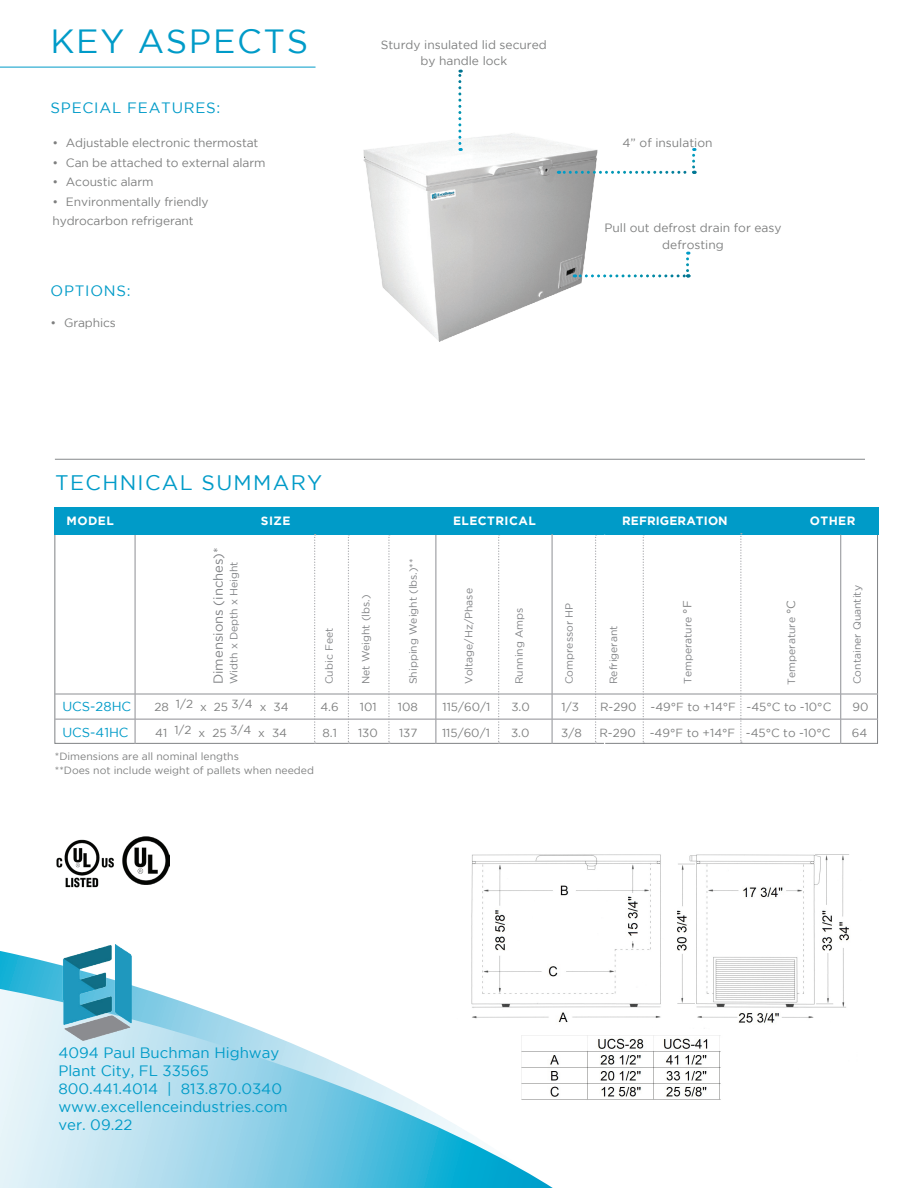
<style>
.page{position:relative;width:918px;height:1188px;background:#fff}
.page>*{position:absolute;margin:0;border:0;box-sizing:border-box;transform-origin:0 0}
.t1{font:33.45px "Gotham";letter-spacing:.05em;color:#009bc8}
.t2{font:21px "Gotham";letter-spacing:.065em;color:#009bc8}
.t3{font:15px/18px "Gotham";color:#009bc8}
.t4{font:15px "Gotham";letter-spacing:.05em;color:#009bc8}
.t5{font:13.05px "Gotham";color:#808285}
.t6{font:13.05px "Gotham";color:#009bc8}
.t7{font:12px/16.5px "Gotham";letter-spacing:-.01em;color:#7f8080;text-align:center}
.t8{font:700 12px "Gotham";letter-spacing:.04em;color:#fff}
.t9{font:700 12px "Gotham";letter-spacing:.01em;color:#fff}
.t10{font:11.7px "Gotham";color:#7f8080}
.t11{font:10.5px "Gotham";color:#808285}
.t12{font:10.5px/14.4px "Gotham";color:#7f8080}
.s1{font-size:11.7px;color:#7f8080}
</style>
<div class="page">
<img style="left:364px;top:133px;width:234px;height:208px">
<svg style="left:0;top:951px;width:62px;height:38px"></svg>
<svg style="left:0;top:989px;width:553px;height:199px"></svg>
<svg style="left:643px;top:535px;width:1px;height:207px"></svg>
<hr style="left:134px;top:535px;width:2px;height:209px;background:#a8a9ad">
<hr style="left:435px;top:535px;width:2px;height:209px;background:#a8a9ad">
<svg style="left:388px;top:535px;width:2px;height:209px"></svg>
<svg style="left:595px;top:535px;width:2px;height:209px"></svg>
<svg style="left:348px;top:535px;width:1px;height:209px"></svg>
<svg style="left:498px;top:535px;width:2px;height:209px"></svg>
<div style="left:54px;top:507px;width:824px;height:28px;background:#009bc8"></div>
<svg style="left:314px;top:534px;width:2px;height:210px"></svg>
<hr style="left:840px;top:535px;width:1px;height:209px;background:#a8a9ad">
<hr style="left:54px;top:693px;width:824px;height:2px;background:#a8a9ad">
<hr style="left:55px;top:459px;width:810px;height:1px;background:#939598">
<hr style="left:551px;top:534px;width:2px;height:210px;background:#a8a9ad">
<svg style="left:458px;top:70px;width:3px;height:81px"></svg>
<svg style="left:574px;top:252px;width:115px;height:25px"></svg>
<hr style="left:0;top:67px;width:316px;height:1px;background:#009bc8">
<img style="left:62px;top:945px;width:82px;height:99px">
<svg style="left:558px;top:148px;width:137px;height:26px"></svg>
<hr style="left:55px;top:719px;width:823px;height:1px;background:#a8a9ad">
<img style="left:453px;top:854px;width:396px;height:263px">
<img style="left:56px;top:839px;width:58px;height:49px">
<svg style="left:740px;top:533px;width:2px;height:210px"></svg>
<img style="left:122px;top:837px;width:48px;height:47px">
<h1 class="t1" style="left:51px;top:23px;width:259px">KEY ASPECTS</h1>
<p class="t4" style="left:51px;top:99px;width:171px">SPECIAL FEATURES:</p>
<p class="t7" style="left:52px;top:135px;width:208px">• Adjustable electronic thermostat</p>
<p class="t7" style="left:52px;top:154px;width:215px">• Can be attached to external alarm</p>
<p class="t7" style="left:52px;top:174px;width:103px">• Acoustic alarm</p>
<p class="t7" style="left:52px;top:192px;width:158px;line-height:19.5px;text-align:left">• Environmentally friendly hydrocarbon refrigerant</p>
<p class="t4" style="left:51px;top:282px;width:82px">OPTIONS:</p>
<p class="t7" style="left:51px;top:315px;width:67px">• Graphics</p>
<h2 class="t2" style="left:55px;top:471px;width:269px">TECHNICAL SUMMARY</h2>
<p class="t7" style="left:381px;top:36px;width:168px">Sturdy insulated lid secured by handle lock</p>
<p class="t7" style="left:623px;top:135px;width:91px">4” of insulation</p>
<p class="t7" style="left:605px;top:220px;width:179px">Pull out defrost drain for easy defrosting</p>
<p class="t8" style="left:67px;top:514px;width:49px">MODEL</p>
<p class="t8" style="left:261px;top:514px;width:31px">SIZE</p>
<p class="t8" style="left:453px;top:514px;width:84px">ELECTRICAL</p>
<p class="t9" style="left:622px;top:514px;width:107px">REFRIGERATION</p>
<p class="t8" style="left:810px;top:514px;width:47px">OTHER</p>
<p class="t5" style="left:211px;top:684px;width:138px;rotate:-90deg">Dimensions (inches)*</p>
<p class="t11" style="left:228px;top:684px;width:124px;rotate:-90deg">Width x Depth x Height</p>
<p class="t11" style="left:323px;top:684px;width:58px;rotate:-90deg">Cubic Feet</p>
<p class="t11" style="left:407px;top:684px;width:127px;rotate:-90deg">Shipping Weight (lbs.)**</p>
<p class="t11" style="left:360px;top:684px;width:91px;rotate:-90deg">Net Weight (lbs.)</p>
<p class="t11" style="left:463px;top:684px;width:97px;rotate:-90deg">Voltage/Hz/Phase</p>
<p class="t11" style="left:513px;top:684px;width:78px;rotate:-90deg">Running Amps</p>
<p class="t11" style="left:563px;top:684px;width:83px;rotate:-90deg">Compressor HP</p>
<p class="t11" style="left:608px;top:684px;width:60px;rotate:-90deg">Refrigerant</p>
<p class="t11" style="left:682px;top:684px;width:85px;rotate:-90deg">Temperature <span class="s1">°F</span></p>
<p class="t11" style="left:786px;top:685px;width:86px;rotate:-90deg">Temperature <span class="s1">°C</span></p>
<p class="t11" style="left:851px;top:684px;width:101px;rotate:-90deg">Container Quantity</p>
<p class="t6" style="left:62px;top:700px;width:70px">UCS-28HC</p>
<p class="t10" style="left:154px;top:701px;width:136px">28 1/2 x 25 3/4 x 34</p>
<p class="t10" style="left:320px;top:701px;width:20px">4.6</p>
<p class="t10" style="left:360px;top:701px;width:18px">101</p>
<p class="t10" style="left:398px;top:701px;width:22px">108</p>
<p class="t10" style="left:443px;top:701px;width:49px">115/60/1</p>
<p class="t10" style="left:511px;top:701px;width:20px">3.0</p>
<p class="t10" style="left:562px;top:701px;width:19px">1/3</p>
<p class="t10" style="left:600px;top:701px;width:233px">R-290 -49°F to +14°F -45°C to -10°C</p>
<p class="t10" style="left:853px;top:701px;width:18px">90</p>
<p class="t6" style="left:62px;top:726px;width:68px">UCS-41HC</p>
<p class="t10" style="left:155px;top:727px;width:133px">41 1/2 x 25 3/4 x 34</p>
<p class="t10" style="left:322px;top:727px;width:16px">8.1</p>
<p class="t10" style="left:358px;top:727px;width:21px">130</p>
<p class="t10" style="left:399px;top:727px;width:20px">137</p>
<p class="t10" style="left:442px;top:727px;width:49px">115/60/1</p>
<p class="t10" style="left:511px;top:727px;width:20px">3.0</p>
<p class="t10" style="left:561px;top:727px;width:22px">3/8</p>
<p class="t10" style="left:599px;top:727px;width:233px">R-290 -49°F to +14°F -45°C to -10°C</p>
<p class="t10" style="left:852px;top:727px;width:17px">64</p>
<p class="t12" style="left:55px;top:749px;width:261px">*Dimensions are all nominal lengths<br>**Does not include weight of pallets when needed</p>
<p class="t3" style="left:58px;top:1044px;width:231px">4094 Paul Buchman Highway<br>Plant City, FL 33565<br>800.441.4014 | 813.870.0340 www.excellenceindustries.com ver. 09.22</p>
</div>
